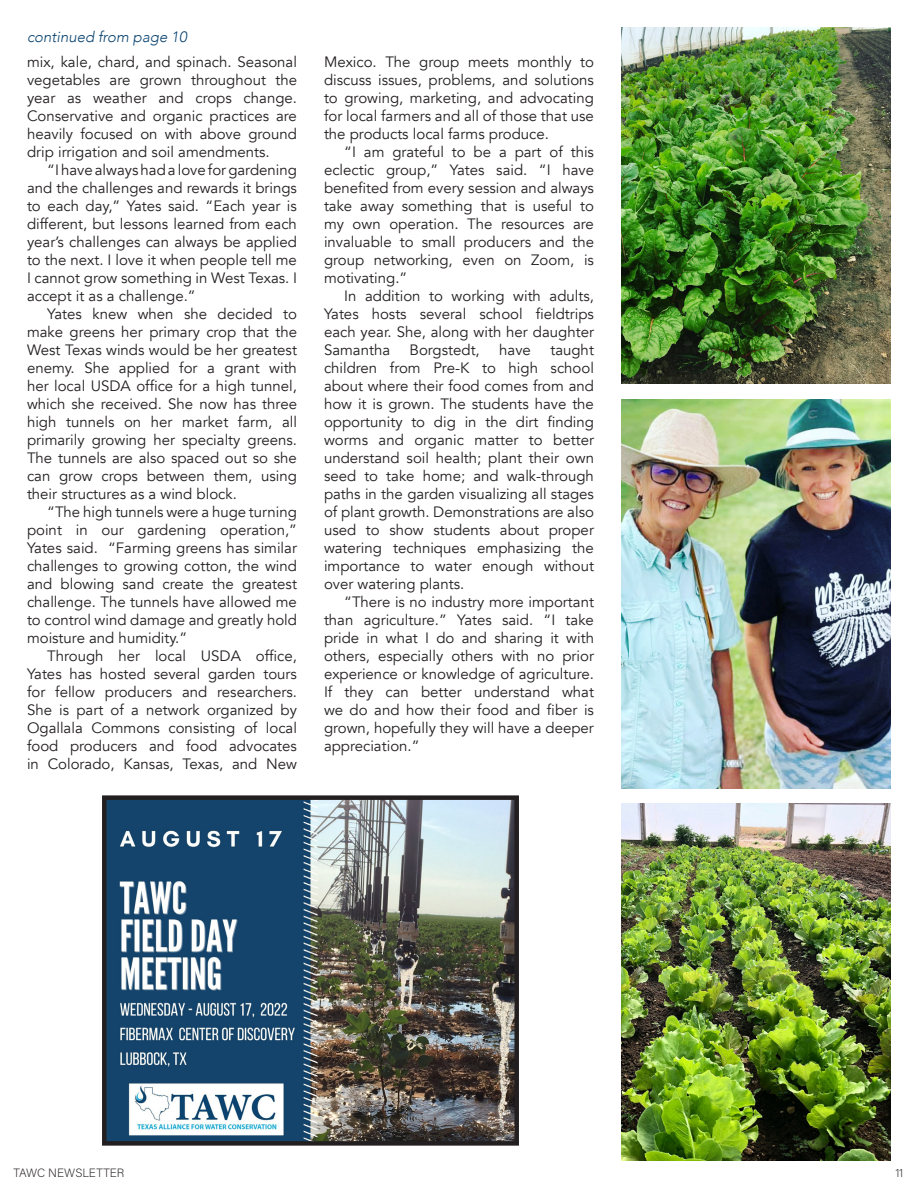
<style>
.page{position:relative;width:918px;height:1188px;background:#fff}
.page>*{position:absolute;margin:0;border:0;box-sizing:border-box;transform-origin:0 0}
.t1{font:15px/18px "Avenir";color:#231f20;text-align:justify}
.t2{font:italic 300 15px "Avenir";color:#0b4471}
.t3{font:12px "Acumin Variable Concept";color:#231f20}
</style>
<div class="page">
<img style="left:621px;top:399px;width:270px;height:389px">
<img style="left:621px;top:27px;width:270px;height:356px">
<img style="left:621px;top:804px;width:270px;height:356px">
<img style="left:107px;top:800px;width:407px;height:341px">
<div style="left:102px;top:795px;width:417px;height:351px;border:4px solid #231f20"></div>
<p class="t2" style="left:27px;top:28px;width:161px">continued from page 10</p>
<p class="t1" style="left:27px;top:53px;width:272px">mix, kale, chard, and spinach. Seasonal vegetables are grown throughout the year as weather and crops change.<br>Conservative and organic practices are heavily focused on with above ground drip irrigation and soil amendments.</p>
<p class="t1" style="left:27px;top:161px;width:272px;text-indent:20px">“I have always had a love for gardening and the challenges and rewards it brings to each day,” Yates said. “Each year is different, but lessons learned from each year’s challenges can always be applied to the next. I love it when people tell me I cannot grow something in West Texas. I accept it as a challenge.”</p>
<p class="t1" style="left:27px;top:305px;width:272px;text-indent:20px">Yates knew when she decided to make greens her primary crop that the West Texas winds would be her greatest enemy. She applied for a grant with her local USDA office for a high tunnel, which she received. She now has three high tunnels on her market farm, all primarily growing her specialty greens.<br>The tunnels are also spaced out so she can grow crops between them, using their structures as a wind block.</p>
<p class="t1" style="left:27px;top:503px;width:272px;text-indent:20px">“The high tunnels were a huge turning point in our gardening operation,” Yates said. “Farming greens has similar challenges to growing cotton, the wind and blowing sand create the greatest challenge. The tunnels have allowed me to control wind damage and greatly hold moisture and humidity.”</p>
<p class="t1" style="left:27px;top:647px;width:272px;text-indent:20px">Through her local USDA office, Yates has hosted several garden tours for fellow producers and researchers.<br>She is part of a network organized by Ogallala Commons consisting of local food producers and food advocates in Colorado, Kansas, Texas, and New</p>
<p class="t1" style="left:324px;top:53px;width:271px">Mexico. The group meets monthly to discuss issues, problems, and solutions to growing, marketing, and advocating for local farmers and all of those that use the products local farms produce.</p>
<p class="t1" style="left:324px;top:143px;width:272px;text-indent:20px">“I am grateful to be a part of this eclectic group,” Yates said. “I have benefited from every session and always take away something that is useful to my own operation. The resources are invaluable to small producers and the group networking, even on Zoom, is motivating.”</p>
<p class="t1" style="left:324px;top:287px;width:272px;text-indent:20px">In addition to working with adults, Yates hosts several school fieldtrips each year. She, along with her daughter Samantha</p>
<p class="t1" style="left:324px;top:341px;width:272px;text-indent:226px">taught children from Pre-K to high school about where their food comes from and how it is grown. The students have the opportunity to dig in the dirt finding worms and organic matter to better understand soil health; plant their own seed to take home; and walk-through paths in the garden visualizing all stages of plant growth. Demonstrations are also used to show students about proper watering techniques emphasizing the importance to water enough without over watering plants.</p>
<p class="t1" style="left:324px;top:593px;width:272px;text-indent:20px">“There is no industry more important than agriculture.” Yates said. “I take pride in what I do and sharing it with others, especially others with no prior experience or knowledge of agriculture.<br>If they can better understand what we do and how their food and fiber is grown, hopefully they will have a deeper appreciation.”</p>
<p class="t1" style="left:410px;top:341px;width:72px">Borgstedt,</p>
<p class="t1" style="left:499px;top:341px;width:33px">have</p>
<p class="t3" style="left:14px;top:1164px;width:112px">TAWC NEWSLETTER</p>
<p class="t3" style="left:895px;top:1164px;width:10px">11</p>
</div>
